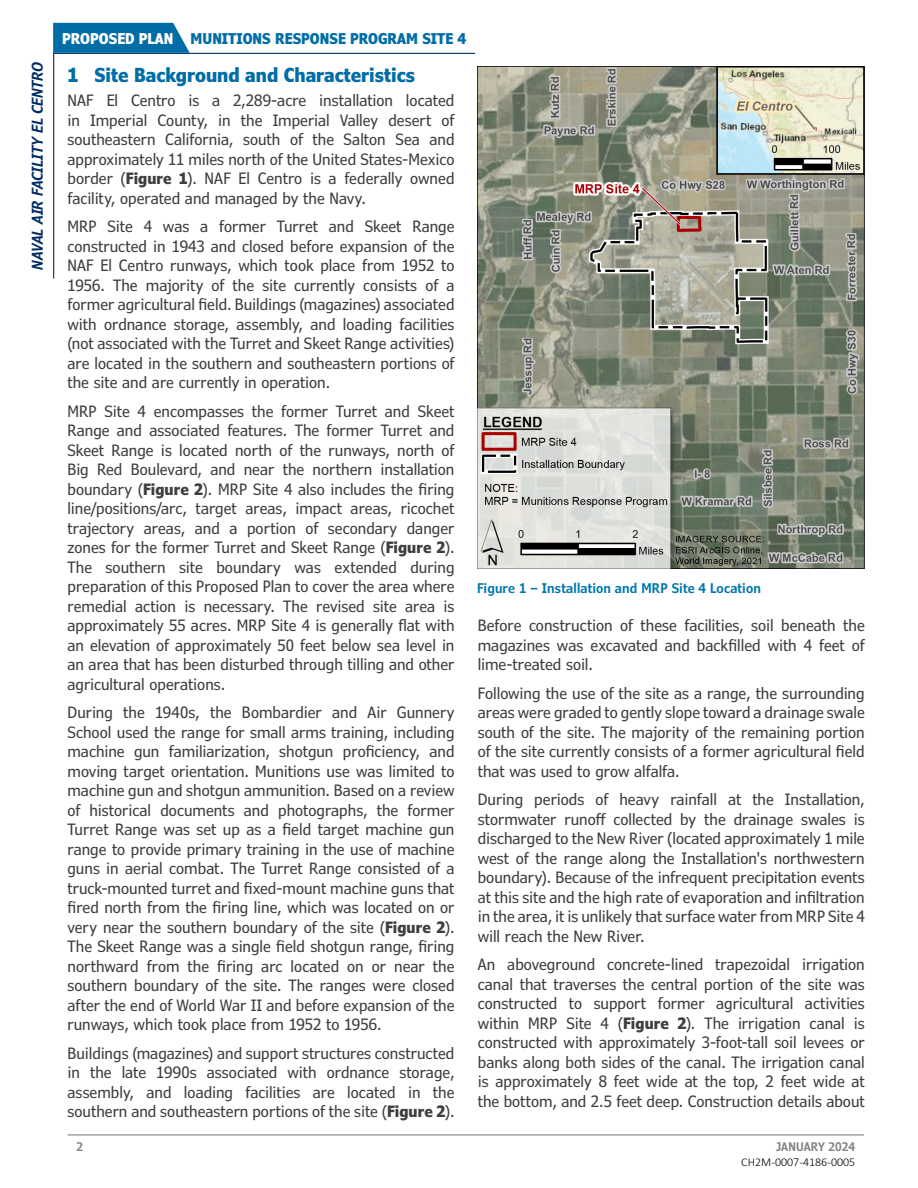
<style>
.page{position:relative;width:918px;height:1188px;background:#fff}
.page>*{position:absolute;margin:0;border:0;box-sizing:border-box;transform-origin:0 0}
.t1{font:700 condensed 19.5px "Verdana Pro";color:#006da6}
.body_text{font:condensed 15.75px/19.5px "Verdana Pro";color:#3e3e3f;text-align:justify}
.t2{font:700 condensed 15px "Verdana Pro";color:#006da6}
.t3{font:italic 600 condensed 15px "Verdana Pro";color:#002d65}
.captions{font:600 condensed 13.5px "Verdana Pro";letter-spacing:.01em;color:#0077ae}
.t4{font:300 12px "Calibri";color:#000}
.t5{font:600 condensed 12px "Verdana Pro";letter-spacing:.005em;color:#808285}
.s1{color:#fff}
.s2{font-weight:700}
</style>
<div class="page">
<svg style="left:53px;top:52px;width:423px;height:227px"></svg>
<hr style="left:68px;top:1134px;width:796px;height:2px;background:#808285">
<svg style="left:53px;top:23px;width:137px;height:30px;background:#1176ab"></svg>
<img style="left:477px;top:67px;width:388px;height:502px">
<p class="t2" style="left:62px;top:28px;width:405px"><span class="s1">PROPOSED PLAN</span> MUNITIONS RESPONSE PROGRAM SITE 4</p>
<p class="t3" style="left:28px;top:270px;width:209px;rotate:-90deg">NAVAL AIR FACILITY EL CENTRO</p>
<p class="t1" style="left:68px;top:62px;width:349px">1 Site Background and Characteristics</p>
<p class="body_text" style="left:68px;top:91px;width:389px">NAF El Centro is a 2,289-acre installation located in Imperial County, in the Imperial Valley desert of southeastern California, south of the Salton Sea and approximately 11 miles north of the United States-Mexico border (<span class="s2">Figure 1</span>). NAF El Centro is a federally owned facility, operated and managed by the Navy.</p>
<p class="body_text" style="left:68px;top:217px;width:389px">MRP Site 4 was a former Turret and Skeet Range constructed in 1943 and closed before expansion of the NAF El Centro runways, which took place from 1952 to 1956. The majority of the site currently consists of a former agricultural field. Buildings (magazines) associated with ordnance storage, assembly, and loading facilities (not associated with the Turret and Skeet Range activities) are located in the southern and southeastern portions of the site and are currently in operation.</p>
<p class="body_text" style="left:67px;top:402px;width:389px">MRP Site 4 encompasses the former Turret and Skeet Range and associated features. The former Turret and Skeet Range is located north of the runways, north of Big Red Boulevard, and near the northern installation boundary (<span class="s2">Figure 2</span>). MRP Site 4 also includes the firing line/positions/arc, target areas, impact areas, ricochet trajectory areas, and a portion of secondary danger zones for the former Turret and Skeet Range (<span class="s2">Figure 2</span>).<br>The southern site boundary was extended during preparation of this Proposed Plan to cover the area where remedial action is necessary. The revised site area is approximately 55 acres. MRP Site 4 is generally flat with an elevation of approximately 50 feet below sea level in an area that has been disturbed through tilling and other agricultural operations.</p>
<p class="body_text" style="left:68px;top:703px;width:389px">During the 1940s, the Bombardier and Air Gunnery School used the range for small arms training, including machine gun familiarization, shotgun proficiency, and moving target orientation. Munitions use was limited to machine gun and shotgun ammunition. Based on a review of historical documents and photographs, the former Turret Range was set up as a field target machine gun range to provide primary training in the use of machine guns in aerial combat. The Turret Range consisted of a truck‑mounted turret and fixed‑mount machine guns that fired north from the firing line, which was located on or very near the southern boundary of the site (<span class="s2">Figure 2</span>).<br>The Skeet Range was a single field shotgun range, firing northward from the firing arc located on or near the southern boundary of the site. The ranges were closed after the end of World War II and before expansion of the runways, which took place from 1952 to 1956.</p>
<p class="body_text" style="left:68px;top:1044px;width:389px">Buildings (magazines) and support structures constructed in the late 1990s associated with ordnance storage, assembly, and loading facilities are located in the southern and southeastern portions of the site (<span class="s2">Figure 2</span>).</p>
<p class="captions" style="left:477px;top:579px;width:285px">Figure 1 – Installation and MRP Site 4 Location</p>
<p class="body_text" style="left:478px;top:616px;width:388px">Before construction of these facilities, soil beneath the magazines was excavated and backfilled with 4 feet of lime-treated soil.</p>
<p class="body_text" style="left:478px;top:684px;width:389px">Following the use of the site as a range, the surrounding areas were graded to gently slope toward a drainage swale south of the site. The majority of the remaining portion of the site currently consists of a former agricultural field that was used to grow alfalfa.</p>
<p class="body_text" style="left:478px;top:790px;width:389px">During periods of heavy rainfall at the Installation, stormwater runoff collected by the drainage swales is discharged to the New River (located approximately 1 mile west of the range along the Installation's northwestern boundary). Because of the infrequent precipitation events at this site and the high rate of evaporation and infiltration in the area, it is unlikely that surface water from MRP Site 4 will reach the New River.</p>
<p class="body_text" style="left:478px;top:955px;width:389px">An aboveground concrete-lined trapezoidal irrigation canal that traverses the central portion of the site was constructed to support former agricultural activities within MRP Site 4 (<span class="s2">Figure 2</span>). The irrigation canal is constructed with approximately 3-foot-tall soil levees or banks along both sides of the canal. The irrigation canal is approximately 8 feet wide at the top, 2 feet wide at the bottom, and 2.5 feet deep. Construction details about</p>
<p class="t5" style="left:76px;top:1138px;width:8px">2</p>
<p class="t5" style="left:776px;top:1138px;width:80px">JANUARY 2024</p>
<p class="t4" style="left:741px;top:1154px;width:116px">CH2M-0007-4186-0005</p>
</div>
